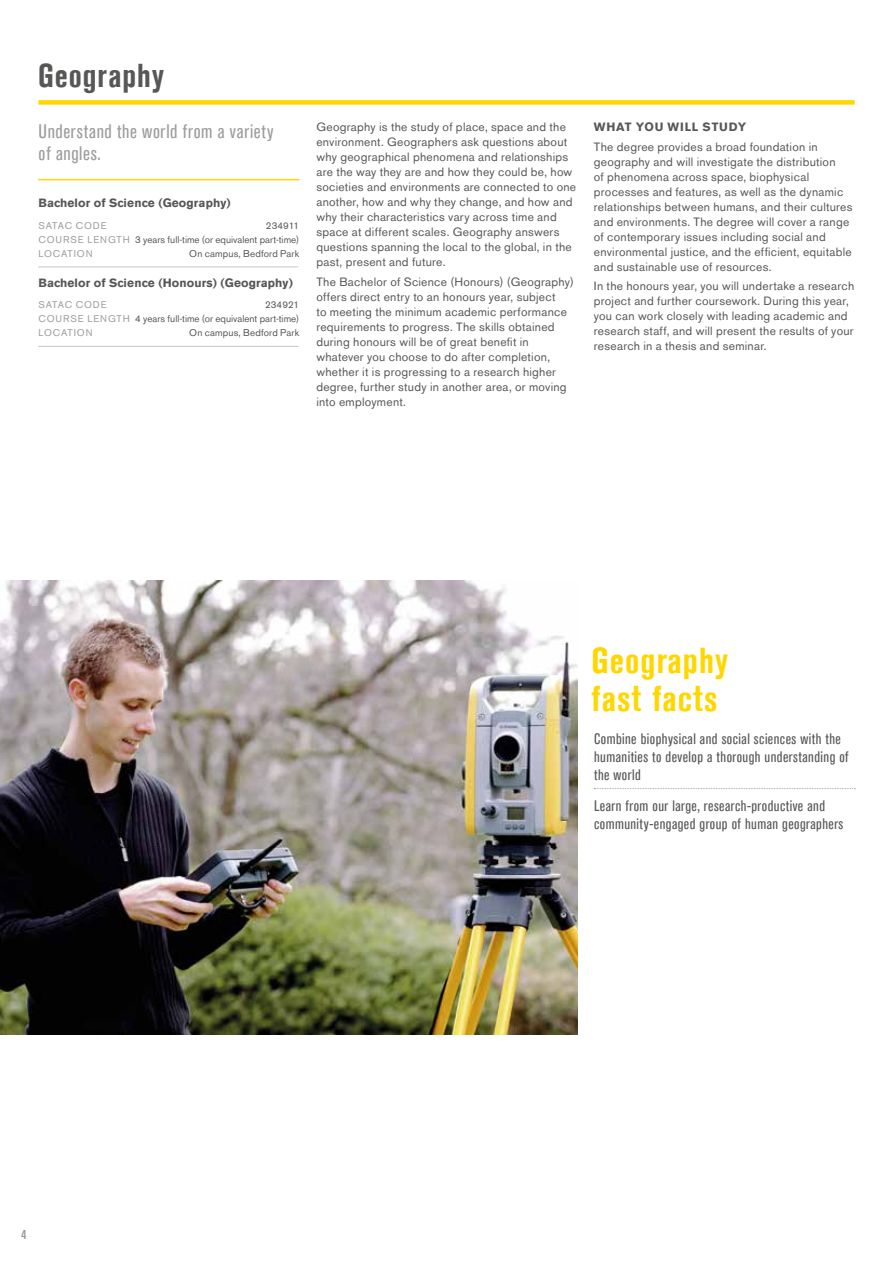
<style>
.page{position:relative;width:893px;height:1263px;background:#fff}
.page>*{position:absolute;margin:0;border:0;box-sizing:border-box;transform-origin:0 0}
.t1{font:700 condensed 36px/38.2px "Akzidenz Grotesk BE";letter-spacing:.03em;color:#ffd700}
.t2{font:700 condensed 33px "Akzidenz Grotesk BE";letter-spacing:.03em;color:#575756}
.t3{font:condensed 19.5px/22.5px "Akzidenz Grotesk Std";letter-spacing:.035em;color:#9d9d9c}
.t4{font:condensed 15.15px/18px "Akzidenz Grotesk Std";letter-spacing:.03em;color:#575756}
.t5{font:700 condensed 13.5px "Akzidenz Grotesk BE";color:#9d9d9c}
.t6{font:12px/15px "Akzidenz Grotesk BE";letter-spacing:.02em;color:#575756}
.t7{font:700 12px "Akzidenz Grotesk BE";letter-spacing:.01em;color:#575756}
.t8{font:700 12px "Akzidenz Grotesk BE";letter-spacing:.065em;color:#575756}
.t9{font:9.75px/13.8px "Akzidenz Grotesk BE";letter-spacing:.01em;color:#575756;text-align:justify}
.t10{font:9.75px "Akzidenz Grotesk BE";letter-spacing:.08em;color:#9d9d9c}
.s1{color:#9d9d9c}
</style>
<div class="page">
<div style="left:38px;top:100px;width:817px;height:5px;background:#ffd700"></div>
<hr style="left:38px;top:266px;width:260px;height:1px;background:#c6c6c6">
<hr style="left:38px;top:346px;width:261px;height:1px;background:#c6c6c6">
<img style="left:0;top:580px;width:577px;height:454px">
<svg style="left:594px;top:788px;width:261px;height:1px"></svg>
<hr style="left:38px;top:179px;width:261px;height:1px;background:#ffd700">
<h2 class="t2" style="left:38px;top:57px;width:127px">Geography</h2>
<h3 class="t3" style="left:39px;top:120px;width:237px">Understand the world from a variety of angles.</h3>
<p class="t7" style="left:38px;top:196px;width:194px">Bachelor of Science (Geography)</p>
<p class="t10" style="left:38px;top:220px;width:70px">SATAC CODE</p>
<p class="t9" style="left:38px;top:219px;width:262px;text-indent:228px">234911<br><span class="s1">COURSE LENGTH</span> 3 years full-time (or equivalent part-time)<br><span class="s1">LOCATION</span></p>
<p class="t9" style="left:189px;top:246px;width:111px">On campus, Bedford Park</p>
<p class="t7" style="left:38px;top:275px;width:256px">Bachelor of Science (Honours) (Geography)</p>
<p class="t10" style="left:38px;top:299px;width:70px">SATAC CODE</p>
<p class="t9" style="left:38px;top:298px;width:262px;text-indent:227px">234921<br><span class="s1">COURSE LENGTH</span> 4 years full-time (or equivalent part-time)<br><span class="s1">LOCATION</span></p>
<p class="t9" style="left:189px;top:326px;width:111px">On campus, Bedford Park</p>
<p class="t6" style="left:316px;top:120px;width:261px">Geography is the study of place, space and the environment. Geographers ask questions about why geographical phenomena and relationships are the way they are and how they could be, how societies and environments are connected to one another, how and why they change, and how and why their characteristics vary across time and space at different scales. Geography answers questions spanning the local to the global, in the past, present and future.</p>
<p class="t6" style="left:316px;top:274px;width:259px">The Bachelor of Science (Honours) (Geography) offers direct entry to an honours year, subject<br>to meeting the minimum academic performance requirements to progress. The skills obtained during honours will be of great benefit in whatever you choose to do after completion, whether it is progressing to a research higher degree, further study in another area, or moving into employment.</p>
<p class="t8" style="left:594px;top:120px;width:154px">WHAT YOU WILL STUDY</p>
<p class="t6" style="left:594px;top:139px;width:260px">The degree provides a broad foundation in geography and will investigate the distribution<br>of phenomena across space, biophysical processes and features, as well as the dynamic relationships between humans, and their cultures and environments. The degree will cover a range of contemporary issues including social and environmental justice, and the efficient, equitable and sustainable use of resources.</p>
<p class="t6" style="left:594px;top:278px;width:262px">In the honours year, you will undertake a research project and further coursework. During this year, you can work closely with leading academic and research staff, and will present the results of your research in a thesis and seminar.</p>
<h1 class="t1" style="left:592px;top:642px;width:138px">Geography fast facts</h1>
<p class="t4" style="left:594px;top:730px;width:256px">Combine biophysical and social sciences with the humanities to develop a thorough understanding of the world</p>
<p class="t4" style="left:594px;top:797px;width:251px">Learn from our large, research-productive and community-engaged group of human geographers</p>
<p class="t5" style="left:21px;top:1227px;width:7px">4</p>
</div>
